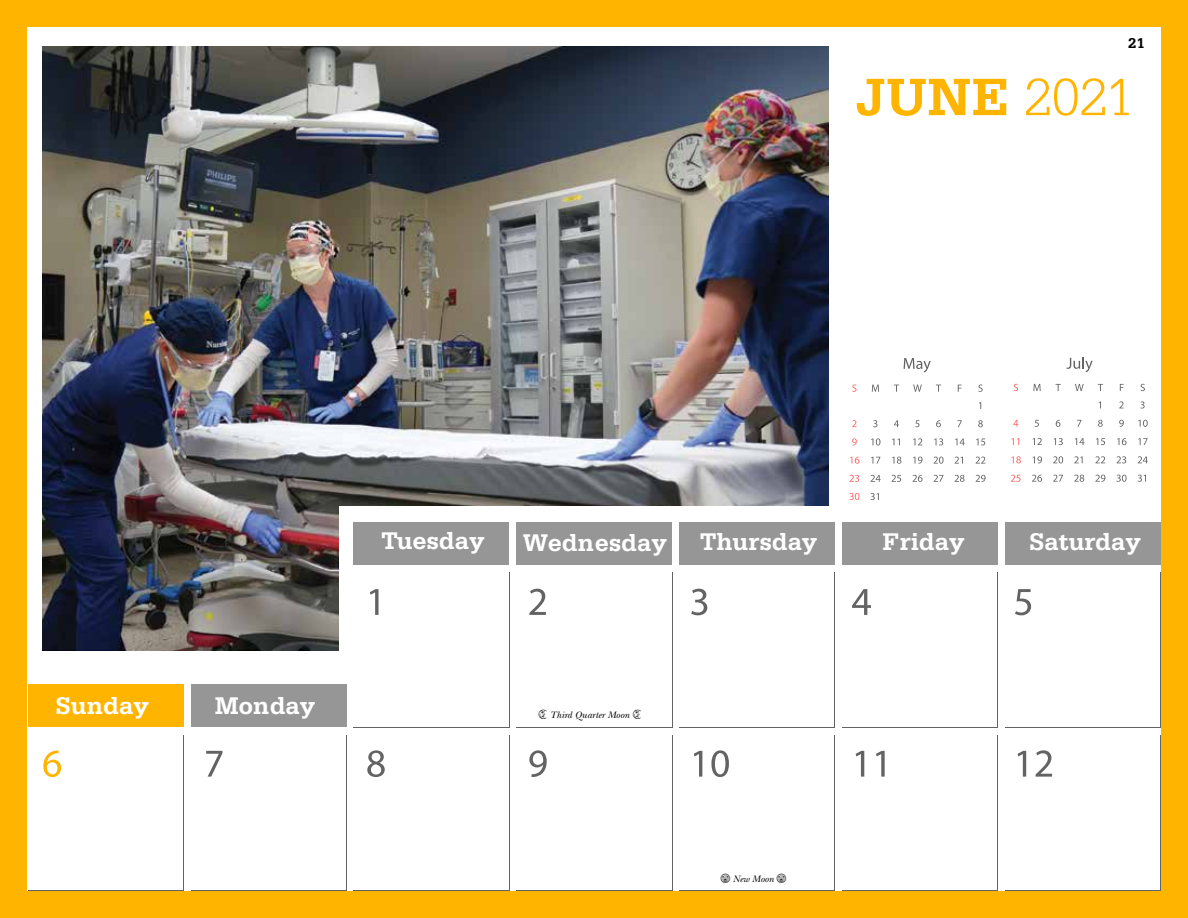
<style>
.page{position:relative;width:1188px;height:918px;background:#ffb500}
.page>*{position:absolute;margin:0;border:0;box-sizing:border-box;transform-origin:0 0}
.t1{font:700 55.5px "Serifa Std";color:#ffb500}
.t2{font:700 25.5px "Serifa Std";color:#fff}
.t3{font:700 15px "Serifa Std";color:#000}
.t4{font:italic 9.75px "New Baskerville Std";color:#000}
.s1{font-weight:300}
</style>
<div class="page">
<div style="left:28px;top:27px;width:1133px;height:863px;background:#fff"></div>
<img style="left:42px;top:47px;width:786px;height:603px">
<div style="left:339px;top:506px;width:502px;height:222px;background:#fff"></div>
<hr style="left:1160px;top:735px;width:1px;height:156px;background:#636363">
<hr style="left:1005px;top:890px;width:156px;height:1px;background:#636363">
<hr style="left:998px;top:735px;width:1px;height:156px;background:#636363">
<hr style="left:842px;top:890px;width:156px;height:1px;background:#636363">
<hr style="left:835px;top:735px;width:1px;height:156px;background:#636363">
<hr style="left:679px;top:890px;width:156px;height:1px;background:#636363">
<hr style="left:672px;top:735px;width:1px;height:156px;background:#636363">
<hr style="left:516px;top:890px;width:156px;height:1px;background:#636363">
<hr style="left:509px;top:735px;width:1px;height:156px;background:#636363">
<hr style="left:354px;top:890px;width:155px;height:1px;background:#636363">
<hr style="left:346px;top:735px;width:1px;height:156px;background:#636363">
<hr style="left:191px;top:890px;width:155px;height:1px;background:#636363">
<hr style="left:183px;top:735px;width:1px;height:156px;background:#636363">
<hr style="left:28px;top:890px;width:156px;height:1px;background:#636363">
<hr style="left:1160px;top:572px;width:1px;height:156px;background:#636363">
<hr style="left:1005px;top:728px;width:156px;height:1px;background:#636363">
<hr style="left:998px;top:572px;width:1px;height:156px;background:#636363">
<hr style="left:842px;top:728px;width:156px;height:1px;background:#636363">
<hr style="left:835px;top:572px;width:1px;height:156px;background:#636363">
<hr style="left:679px;top:728px;width:156px;height:1px;background:#636363">
<hr style="left:672px;top:572px;width:1px;height:156px;background:#636363">
<hr style="left:516px;top:728px;width:156px;height:1px;background:#636363">
<hr style="left:509px;top:572px;width:1px;height:156px;background:#636363">
<hr style="left:354px;top:728px;width:155px;height:1px;background:#636363">
<div style="left:1005px;top:523px;width:156px;height:42px;background:#969696"></div>
<div style="left:842px;top:523px;width:156px;height:42px;background:#969696"></div>
<div style="left:679px;top:523px;width:156px;height:42px;background:#969696"></div>
<div style="left:516px;top:523px;width:156px;height:42px;background:#969696"></div>
<div style="left:354px;top:523px;width:155px;height:42px;background:#969696"></div>
<div style="left:191px;top:685px;width:155px;height:42px;background:#969696"></div>
<div style="left:28px;top:685px;width:156px;height:42px;background:#ffb500"></div>
<svg style="left:529px;top:589px;width:17px;height:26px"></svg>
<svg style="left:691px;top:589px;width:16px;height:26px"></svg>
<svg style="left:852px;top:589px;width:19px;height:26px"></svg>
<svg style="left:1015px;top:589px;width:16px;height:26px"></svg>
<svg style="left:43px;top:750px;width:18px;height:27px"></svg>
<svg style="left:206px;top:751px;width:16px;height:26px"></svg>
<svg style="left:367px;top:750px;width:18px;height:27px"></svg>
<svg style="left:529px;top:750px;width:18px;height:27px"></svg>
<svg style="left:694px;top:751px;width:8px;height:26px"></svg>
<svg style="left:711px;top:750px;width:18px;height:27px"></svg>
<svg style="left:856px;top:751px;width:8px;height:26px"></svg>
<svg style="left:876px;top:751px;width:9px;height:26px"></svg>
<svg style="left:1018px;top:751px;width:8px;height:26px"></svg>
<svg style="left:1036px;top:750px;width:16px;height:27px"></svg>
<svg style="left:852px;top:420px;width:5px;height:7px"></svg>
<svg style="left:873px;top:420px;width:4px;height:7px"></svg>
<svg style="left:894px;top:420px;width:5px;height:7px"></svg>
<svg style="left:915px;top:420px;width:4px;height:7px"></svg>
<svg style="left:936px;top:420px;width:5px;height:7px"></svg>
<svg style="left:957px;top:420px;width:5px;height:7px"></svg>
<svg style="left:978px;top:420px;width:5px;height:7px"></svg>
<svg style="left:852px;top:438px;width:5px;height:7px"></svg>
<svg style="left:871px;top:438px;width:9px;height:7px"></svg>
<svg style="left:892px;top:439px;width:8px;height:6px"></svg>
<svg style="left:913px;top:438px;width:9px;height:7px"></svg>
<svg style="left:934px;top:438px;width:9px;height:7px"></svg>
<svg style="left:955px;top:439px;width:10px;height:6px"></svg>
<svg style="left:976px;top:439px;width:9px;height:6px"></svg>
<svg style="left:850px;top:457px;width:9px;height:7px"></svg>
<svg style="left:871px;top:457px;width:9px;height:7px"></svg>
<svg style="left:892px;top:457px;width:9px;height:7px"></svg>
<svg style="left:913px;top:457px;width:10px;height:7px"></svg>
<svg style="left:934px;top:457px;width:10px;height:7px"></svg>
<svg style="left:955px;top:457px;width:8px;height:7px"></svg>
<svg style="left:976px;top:457px;width:9px;height:7px"></svg>
<svg style="left:850px;top:475px;width:9px;height:7px"></svg>
<svg style="left:871px;top:475px;width:10px;height:7px"></svg>
<svg style="left:892px;top:475px;width:9px;height:7px"></svg>
<svg style="left:913px;top:475px;width:10px;height:7px"></svg>
<svg style="left:934px;top:475px;width:9px;height:7px"></svg>
<svg style="left:955px;top:475px;width:10px;height:7px"></svg>
<svg style="left:976px;top:475px;width:10px;height:7px"></svg>
<svg style="left:849px;top:493px;width:10px;height:7px"></svg>
<svg style="left:870px;top:493px;width:9px;height:7px"></svg>
<svg style="left:852px;top:384px;width:5px;height:8px"></svg>
<svg style="left:872px;top:385px;width:7px;height:7px"></svg>
<svg style="left:913px;top:385px;width:9px;height:7px"></svg>
<svg style="left:958px;top:385px;width:4px;height:7px"></svg>
<svg style="left:978px;top:384px;width:5px;height:8px"></svg>
<svg style="left:904px;top:358px;width:27px;height:14px"></svg>
<svg style="left:1119px;top:401px;width:5px;height:7px"></svg>
<svg style="left:1140px;top:401px;width:5px;height:8px"></svg>
<svg style="left:1013px;top:420px;width:5px;height:7px"></svg>
<svg style="left:1035px;top:420px;width:4px;height:7px"></svg>
<svg style="left:1056px;top:420px;width:4px;height:7px"></svg>
<svg style="left:1077px;top:420px;width:4px;height:7px"></svg>
<svg style="left:1098px;top:420px;width:5px;height:7px"></svg>
<svg style="left:1119px;top:420px;width:5px;height:7px"></svg>
<svg style="left:1138px;top:420px;width:10px;height:7px"></svg>
<svg style="left:1011px;top:438px;width:8px;height:7px"></svg>
<svg style="left:1033px;top:438px;width:9px;height:7px"></svg>
<svg style="left:1054px;top:438px;width:9px;height:7px"></svg>
<svg style="left:1075px;top:438px;width:9px;height:7px"></svg>
<svg style="left:1096px;top:438px;width:9px;height:7px"></svg>
<svg style="left:1117px;top:438px;width:10px;height:7px"></svg>
<svg style="left:1138px;top:438px;width:10px;height:7px"></svg>
<svg style="left:1011px;top:456px;width:10px;height:7px"></svg>
<svg style="left:1033px;top:456px;width:9px;height:7px"></svg>
<svg style="left:1053px;top:456px;width:10px;height:7px"></svg>
<svg style="left:1074px;top:456px;width:9px;height:7px"></svg>
<svg style="left:1095px;top:456px;width:10px;height:7px"></svg>
<svg style="left:1117px;top:456px;width:9px;height:7px"></svg>
<svg style="left:1138px;top:456px;width:10px;height:7px"></svg>
<svg style="left:1011px;top:475px;width:10px;height:7px"></svg>
<svg style="left:1032px;top:475px;width:10px;height:7px"></svg>
<svg style="left:1053px;top:475px;width:10px;height:7px"></svg>
<svg style="left:1074px;top:475px;width:10px;height:7px"></svg>
<svg style="left:1095px;top:475px;width:10px;height:7px"></svg>
<svg style="left:1117px;top:475px;width:10px;height:7px"></svg>
<svg style="left:1138px;top:475px;width:8px;height:7px"></svg>
<svg style="left:1014px;top:384px;width:4px;height:7px"></svg>
<svg style="left:1033px;top:384px;width:8px;height:7px"></svg>
<svg style="left:1056px;top:384px;width:5px;height:7px"></svg>
<svg style="left:1075px;top:384px;width:9px;height:7px"></svg>
<svg style="left:1120px;top:384px;width:4px;height:7px"></svg>
<svg style="left:1141px;top:384px;width:4px;height:7px"></svg>
<svg style="left:1066px;top:357px;width:27px;height:15px"></svg>
<svg style="left:370px;top:589px;width:9px;height:26px"></svg>
<p class="t3" style="left:1128px;top:34px;width:18px">21</p>
<h1 class="t1" style="left:855px;top:64px;width:282px">JUNE <span class="s1">2021</span></h1>
<p class="t2" style="left:55px;top:690px;width:95px">Sunday</p>
<p class="t2" style="left:215px;top:690px;width:102px">Monday</p>
<p class="t2" style="left:381px;top:525px;width:105px">Tuesday</p>
<p class="t2" style="left:523px;top:528px;width:146px">Wednesday</p>
<p class="t2" style="left:700px;top:527px;width:119px">Thursday</p>
<p class="t2" style="left:882px;top:526px;width:84px">Friday</p>
<p class="t2" style="left:1029px;top:527px;width:113px">Saturday</p>
<p class="t4" style="left:538px;top:709px;width:106px">• Third Quarter Moon •</p>
<p class="t4" style="left:720px;top:873px;width:68px">• New Moon •</p>
</div>
